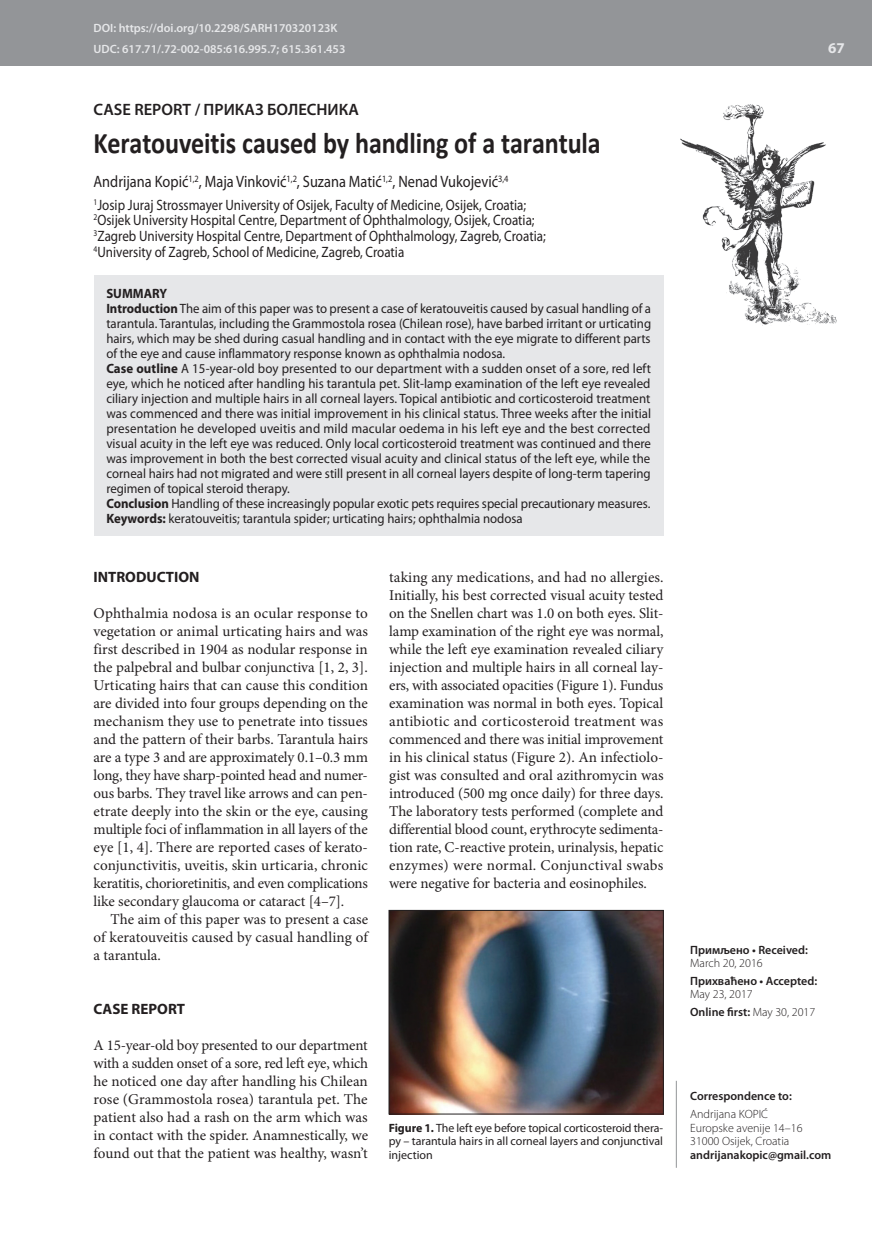
<style>
.page{position:relative;width:872px;height:1234px;background:#fff}
.page>*{position:absolute;margin:0;border:0;box-sizing:border-box;transform-origin:0 0}
.t1{font:700 30px "Calibri";letter-spacing:-.005em;color:#231f20;scale:.87 1}
.t2{font:16.5px "Myriad Pro";color:#231f20;scale:.87 1}
.t3{font:600 16.5px "Myriad Pro";color:#231f20}
.t4{font:15px/18px "Minion Pro";letter-spacing:-.005em;color:#231f20;text-align:justify}
.t5{font:15px/15.8px "Myriad Pro";color:#231f20;scale:.87 1}
.t6{font:700 15px "Myriad Pro";color:#231f20}
.t7{font:700 15px "Myriad Pro";color:#e6e7e9}
.t8{font:13.5px/15px "Myriad Pro";color:#231f20;scale:.95 1}
.t9{font:12px/13.5px "Myriad Pro";letter-spacing:-.005em;color:#231f20;text-align:justify}
.t10{font:300 12px/13.5px "Myriad Pro";color:#231f20}
.t11{font:600 12px/21.3px "Myriad Pro";color:#e6e7e9}
.t12{font:600 12px "Myriad Pro";color:#231f20}
.s1{font-weight:700}
.s2{font-weight:600}
</style>
<div class="page">
<div style="left:0;top:0;width:872px;height:66px;background:#939598"></div>
<img style="left:680px;top:104px;width:157px;height:221px">
<hr style="left:676px;top:1080px;width:1px;height:87px;background:#939598">
<div style="left:94px;top:275px;width:569px;height:260px;background:#e6e7e9"></div>
<img style="left:391px;top:912px;width:270px;height:199px">
<div style="left:389px;top:910px;width:274px;height:203px;border:1px solid #231f20"></div>
<p class="t11" style="left:94px;top:17px;width:253px">DOI: https://doi.org/10.2298/SARH170320123K<br>UDC: 617.71/.72-002-085:616.995.7; 615.361.453</p>
<p class="t3" style="left:94px;top:98px;width:267px">CASE REPORT / ПРИКАЗ БОЛЕСНИКА</p>
<h1 class="t1" style="left:94px;top:124px;width:584px">Keratouveitis caused by handling of a tarantula</h1>
<p class="t2" style="left:94px;top:172px;width:478px">Andrijana Kopić<sup>1,2</sup>, Maja Vinković<sup>1,2</sup>, Suzana Matić<sup>1,2</sup>, Nenad Vukojević<sup>3,4</sup></p>
<p class="t5" style="left:94px;top:196px;width:521px"><sup>1</sup>Josip Juraj Strossmayer University of Osijek, Faculty of Medicine, Osijek, Croatia; <sup>2</sup>Osijek University Hospital Centre, Department of Ophthalmology, Osijek, Croatia; <sup>3</sup>Zagreb University Hospital Centre, Department of Ophthalmology, Zagreb, Croatia; <sup>4</sup>University of Zagreb, School of Medicine, Zagreb, Croatia</p>
<p class="t8" style="left:106px;top:285px;width:575px"><span class="s1">SUMMARY<br>Introduction</span> The aim of this paper was to present a case of keratouveitis caused by casual handling of a tarantula. Tarantulas, including the Grammostola rosea (Chilean rose), have barbed irritant or urticating hairs, which may be shed during casual handling and in contact with the eye migrate to different parts of the eye and cause inflammatory response known as ophthalmia nodosa.<br><span class="s1">Case outline</span> A 15-year-old boy presented to our department with a sudden onset of a sore, red left eye, which he noticed after handling his tarantula pet. Slit-lamp examination of the left eye revealed ciliary injection and multiple hairs in all corneal layers. Topical antibiotic and corticosteroid treatment was commenced and there was initial improvement in his clinical status. Three weeks after the initial presentation he developed uveitis and mild macular oedema in his left eye and the best corrected visual acuity in the left eye was reduced. Only local corticosteroid treatment was continued and there was improvement in both the best corrected visual acuity and clinical status of the left eye, while the corneal hairs had not migrated and were still present in all corneal layers despite of long-term tapering regimen of topical steroid therapy.<br><span class="s1">Conclusion</span> Handling of these increasingly popular exotic pets requires special precautionary measures.<br><span class="s1">Keywords:</span> keratouveitis; tarantula spider; urticating hairs; ophthalmia nodosa</p>
<p class="t6" style="left:94px;top:567px;width:107px">INTRODUCTION</p>
<p class="t4" style="left:94px;top:604px;width:276px">Ophthalmia nodosa is an ocular response to vegetation or animal urticating hairs and was first described in 1904 as nodular response in the palpebral and bulbar conjunctiva [1, 2, 3].<br>Urticating hairs that can cause this condition are divided into four groups depending on the mechanism they use to penetrate into tissues and the pattern of their barbs. Tarantula hairs are a type 3 and are approximately 0.1–0.3 mm long, they have sharp-pointed head and numer&shy;ous barbs. They travel like arrows and can pen&shy;etrate deeply into the skin or the eye, causing multiple foci of inflammation in all layers of the eye [1, 4]. There are reported cases of kerato&shy;conjunctivitis, uveitis, skin urticaria, chronic keratitis, chorioretinitis, and even complications like secondary glaucoma or cataract [4–7].</p>
<p class="t4" style="left:94px;top:910px;width:276px;text-indent:17px">The aim of this paper was to present a case of keratouveitis caused by casual handling of a tarantula.</p>
<p class="t6" style="left:94px;top:999px;width:93px">CASE REPORT</p>
<p class="t4" style="left:94px;top:1036px;width:276px">A 15-year-old boy presented to our department with a sudden onset of a sore, red left eye, which he noticed one day after handling his Chilean rose (Grammostola rosea) tarantula pet. The patient also had a rash on the arm which was in contact with the spider. Anamnestically, we found out that the patient was healthy, wasn’t</p>
<p class="t4" style="left:389px;top:568px;width:276px">taking any medications, and had no allergies.<br>Initially, his best corrected visual acuity tested on the Snellen chart was 1.0 on both eyes. Slit&shy;lamp examination of the right eye was normal, while the left eye examination revealed ciliary injection and multiple hairs in all corneal lay&shy;ers, with associated opacities (Figure 1). Fundus examination was normal in both eyes. Topical antibiotic and corticosteroid treatment was commenced and there was initial improvement in his clinical status (Figure 2). An infectiolo&shy;gist was consulted and oral azithromycin was introduced (500 mg once daily) for three days.<br>The laboratory tests performed (complete and differential blood count, erythrocyte sedimenta&shy;tion rate, C-reactive protein, urinalysis, hepatic enzymes) were normal. Conjunctival swabs were negative for bacteria and eosinophiles.</p>
<p class="t9" style="left:389px;top:1120px;width:276px"><span class="s1">Figure 1.</span> The left eye before topical corticosteroid thera&shy;py – tarantula hairs in all corneal layers and conjunctival injection</p>
<p class="t7" style="left:828px;top:38px;width:18px">67</p>
<p class="t12" style="left:690px;top:941px;width:119px">Примљено • Received:</p>
<p class="t10" style="left:690px;top:956px;width:74px">March 20, 2016</p>
<p class="t12" style="left:690px;top:972px;width:129px">Прихваћено • Accepted:</p>
<p class="t10" style="left:690px;top:985px;width:127px;line-height:17.7px">May 23, 2017<br><span class="s2">Online first:</span> May 30, 2017</p>
<p class="t12" style="left:690px;top:1088px;width:103px">Correspondence to:</p>
<p class="t10" style="left:690px;top:1107px;width:114px">Andrijana KOPIĆ<br>Europske avenije 14–16<br>31000 Osijek, Croatia</p>
<p class="t12" style="left:690px;top:1146px;width:143px">andrijanakopic@gmail.com</p>
</div>
